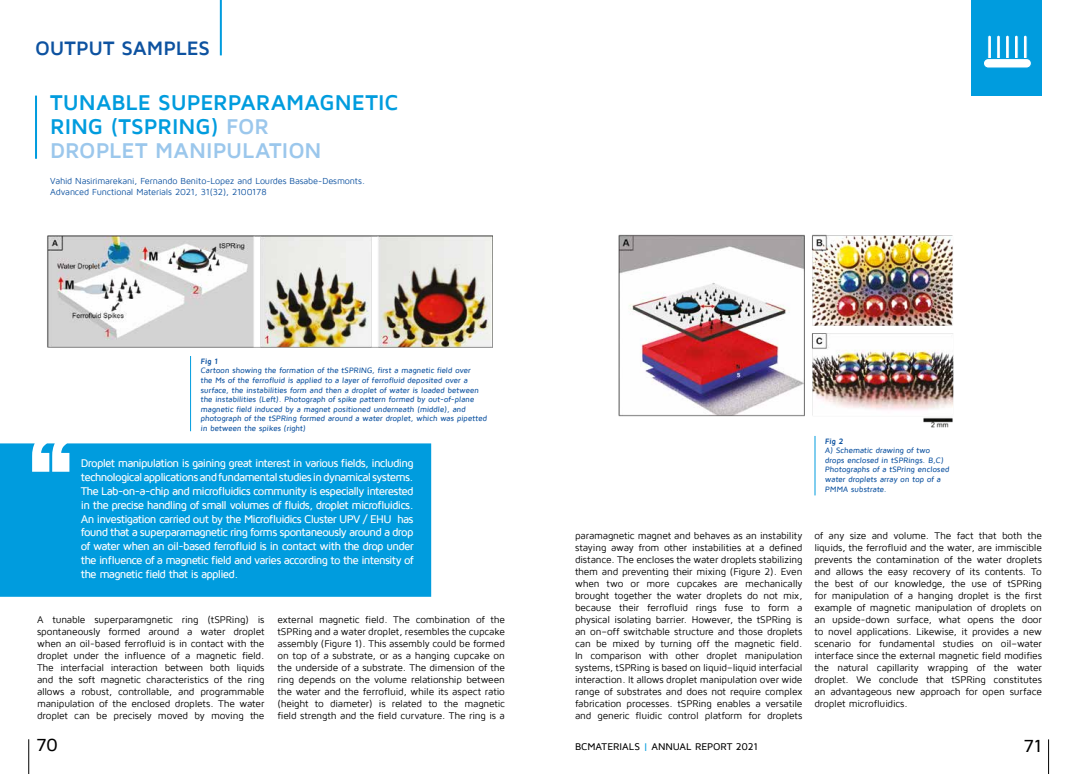
<style>
.page{position:relative;width:1078px;height:774px;background:#fff}
.page>*{position:absolute;margin:0;border:0;box-sizing:border-box;transform-origin:0 0}
.t1{font:700 22px/24px "Maven Pro";letter-spacing:-.005em;color:#009cde}
.t2{font:700 20px "Maven Pro";letter-spacing:-.005em;color:#0d52a0}
.t3{font:500 18px "Maven Pro";color:#000}
.t4{font:500 11.5px/13.8px "Maven Pro";letter-spacing:-.065em;color:#fff;text-align:justify}
.t5{font:10px/12px "Maven Pro";letter-spacing:-.015em;color:#000;text-align:justify}
.t6{font:500 10px "Maven Pro";color:#000}
.t7{font:9px/10.8px "Maven Pro";letter-spacing:-.015em;color:#0d52a0}
.t8{font:500 8px/9.6px "Maven Pro";color:#0d52a0}
.t9{font:700 8px "Maven Pro";color:#0d52a0}
.s1{color:#9bc7ec}
.s2{color:#009cde}
</style>
<div class="page">
<hr style="left:220px;top:0;width:2px;height:55px;background:#009cde">
<hr style="left:1047px;top:739px;width:1px;height:35px;background:#000">
<hr style="left:28px;top:739px;width:1px;height:35px;background:#000">
<div style="left:0;top:443px;width:431px;height:154px;background:#009cde"></div>
<hr style="left:35px;top:96px;width:2px;height:63px;background:#009cde">
<img style="left:47px;top:236px;width:445px;height:112px">
<img style="left:618px;top:235px;width:336px;height:193px">
<hr style="left:190px;top:356px;width:1px;height:75px;background:#009cde">
<hr style="left:814px;top:436px;width:1px;height:59px;background:#009cde">
<div style="left:971px;top:0;width:70px;height:96px;background:#009cde"></div>
<svg style="left:987px;top:35px;width:40px;height:23px"></svg>
<div style="left:983px;top:59px;width:48px;height:9px;background:#fff;border-radius:5px"></div>
<div style="left:982px;top:58px;width:49px;height:11px;border:1px solid #009cde;border-radius:5px"></div>
<h2 class="t2" style="left:35px;top:37px;width:177px">OUTPUT SAMPLES</h2>
<h1 class="t1" style="left:50px;top:91px;width:350px">TUNABLE SUPERPARAMAGNETIC<br>RING (TSPRING) <span class="s1">FOR<br>DROPLET MANIPULATION</span></h1>
<p class="t7" style="left:50px;top:176px;width:316px">Vahid Nasirimarekani, Fernando Benito-Lopez and Lourdes Basabe-Desmonts.<br>Advanced Functional Materials 2021, 31(32), 2100178</p>
<p class="t9" style="left:200px;top:357px;width:20px">Fig 1</p>
<p class="t8" style="left:200px;top:366px;width:288px">Cartoon showing the formation of the tSPRING, first a magnetic field over<br>the Ms of the ferrofluid is applied to a layer of ferrofluid deposited over a surface, the instabilities form and then a droplet of water is loaded between the instabilities (Left). Photograph of spike pattern formed by out-of-plane magnetic field induced by a magnet positioned underneath (middle), and photograph of the tSPRing formed around a water droplet, which was pipetted in between the spikes (right)</p>
<p class="t4" style="left:81px;top:457px;width:334px">Droplet manipulation is gaining great interest in various fields, including technological applications and fundamental studies in dynamical systems.<br>The Lab-on-a-chip and microfluidics community is especially interested in the precise handling of small volumes of fluids, droplet microfluidics.<br>An investigation carried out by the Microfluidics Cluster UPV / EHU has found that a superparamagnetic ring forms spontaneously around a drop of water when an oil-based ferrofluid is in contact with the drop under the influence of a magnetic field and varies according to the intensity of the magnetic field that is applied.</p>
<p class="t5" style="left:37px;top:613px;width:229px">A tunable superparamgnetic ring (tSPRing) is spontaneously formed around a water droplet when an oil-based ferrofluid is in contact with the droplet under the influence of a magnetic field.<br>The interfacial interaction between both liquids and the soft magnetic characteristics of the ring allows a robust, controllable, and programmable manipulation of the enclosed droplets. The water droplet can be precisely moved by moving the</p>
<p class="t5" style="left:277px;top:613px;width:229px">external magnetic field. The combination of the tSPRing and a water droplet, resembles the cupcake assembly (Figure 1). This assembly could be formed on top of a substrate, or as a hanging cupcake on the underside of a substrate. The dimension of the ring depends on the volume relationship between the water and the ferrofluid, while its aspect ratio (height to diameter) is related to the magnetic field strength and the field curvature. The ring is a</p>
<p class="t9" style="left:824px;top:437px;width:21px">Fig 2</p>
<p class="t8" style="left:824px;top:446px;width:126px">A) Schematic drawing of two drops enclosed in tSPRings. B,C)<br>Photographs of a tSPring enclosed water droplets array on top of a<br>PMMA substrate.</p>
<p class="t5" style="left:575px;top:530px;width:229px">paramagnetic magnet and behaves as an instability staying away from other instabilities at a defined distance. The encloses the water droplets stabilizing them and preventing their mixing (Figure 2). Even when two or more cupcakes are mechanically brought together the water droplets do not mix, because their ferrofluid rings fuse to form a physical isolating barrier. However, the tSPRing is an on–off switchable structure and those droplets can be mixed by turning off the magnetic field.<br>In comparison with other droplet manipulation systems, tSPRing is based on liquid–liquid interfacial interaction. It allows droplet manipulation over wide range of substrates and does not require complex fabrication processes. tSPRing enables a versatile and generic fluidic control platform for droplets</p>
<p class="t5" style="left:814px;top:530px;width:229px">of any size and volume. The fact that both the liquids, the ferrofluid and the water, are immiscible prevents the contamination of the water droplets and allows the easy recovery of its contents. To the best of our knowledge, the use of tSPRing for manipulation of a hanging droplet is the first example of magnetic manipulation of droplets on an upside-down surface, what opens the door to novel applications. Likewise, it provides a new scenario for fundamental studies on oil–water interface since the external magnetic field modifies the natural capillarity wrapping of the water droplet. We conclude that tSPRing constitutes an advantageous new approach for open surface droplet microfluidics.</p>
<h3 class="t3" style="left:36px;top:735px;width:24px">70</h3>
<p class="t6" style="left:575px;top:742px;width:184px">BCMATERIALS <span class="s2">|</span> ANNUAL REPORT 2021</p>
<h3 class="t3" style="left:1023px;top:736px;width:20px">71</h3>
</div>
